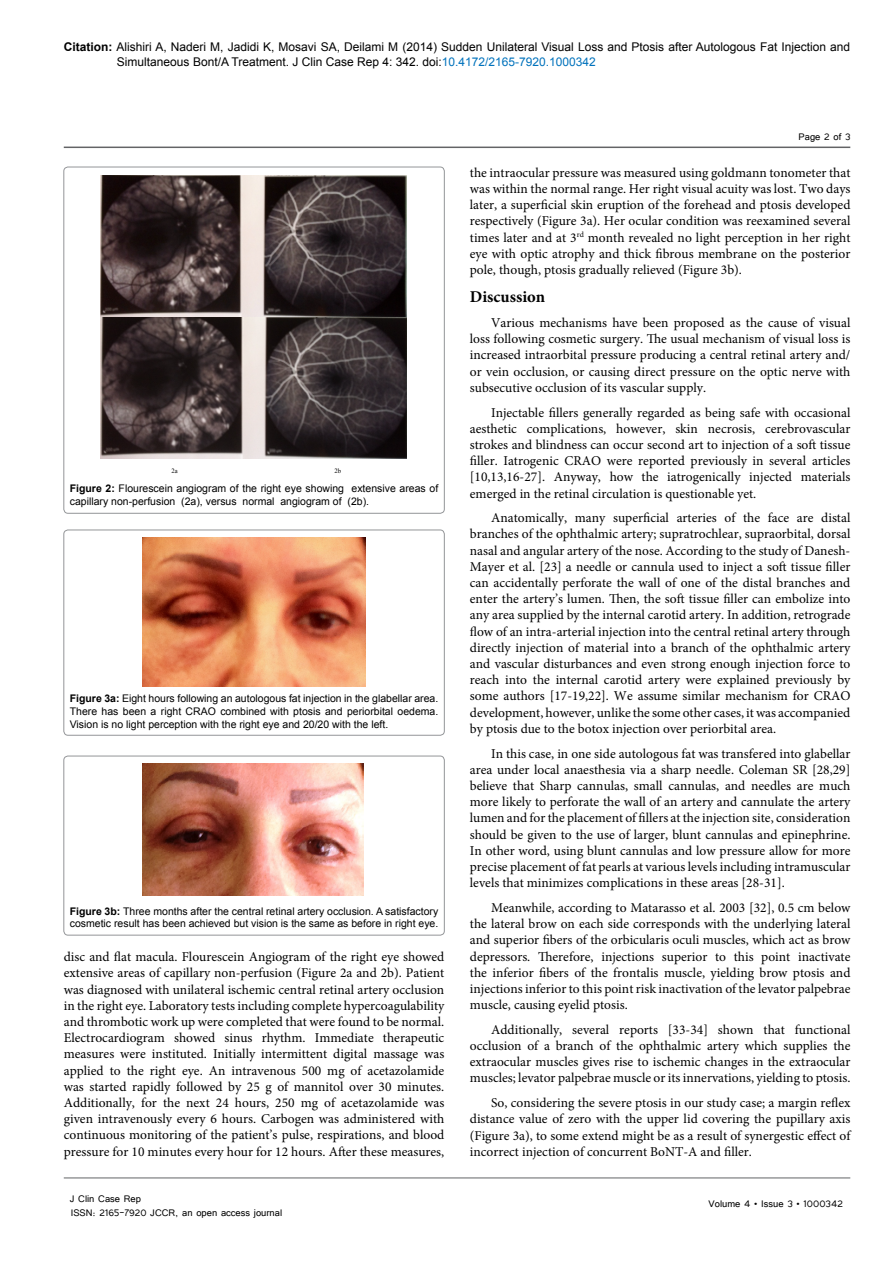
<style>
.page{position:relative;width:893px;height:1263px;background:#fff}
.page>*{position:absolute;margin:0;border:0;box-sizing:border-box;transform-origin:0 0}
.t1{font:700 16.5px "Minion Pro";color:#000}
.t2{font:13.5px/16.2px "Minion Pro";color:#000;text-align:justify}
.t3{font:12px/14.4px "Arial";color:#000}
.t4{font:12px/14.4px "Tunga";color:#000}
.t5{font:10.5px/12.6px "Arial";color:#000}
.t6{font:6.6px "Times New Roman";color:#000}
.s1{font-weight:700}
.s2{color:#0072bc}
</style>
<div class="page">
<hr style="left:64px;top:147px;width:786px;height:1px;background:#636466">
<hr style="left:64px;top:1178px;width:786px;height:1px;background:#636466">
<div style="left:64px;top:167px;width:380px;height:346px;border:1px solid #939598;border-radius:4px"></div>
<img style="left:100px;top:176px;width:306px;height:282px">
<div style="left:64px;top:530px;width:380px;height:205px;border:1px solid #939598;border-radius:4px"></div>
<img style="left:143px;top:538px;width:222px;height:148px">
<div style="left:64px;top:756px;width:380px;height:179px;border:1px solid #939598;border-radius:4px"></div>
<img style="left:143px;top:764px;width:220px;height:132px">
<p class="t3" style="left:117px;top:40px;width:735px;text-indent:-53px"><span class="s1">Citation:</span> Alishiri A, Naderi M, Jadidi K, Mosavi SA, Deilami M (2014) Sudden Unilateral Visual Loss and Ptosis after Autologous Fat Injection and<br>Simultaneous Bont/A Treatment. J Clin Case Rep 4: 342. doi:<span class="s2">10.4172/2165-7920.1000342</span></p>
<p class="t6" style="left:172px;top:466px;width:8px">2a</p>
<p class="t6" style="left:335px;top:466px;width:8px">2b</p>
<p class="t5" style="left:70px;top:482px;width:370px"><span class="s1">Figure 2:</span> Flourescein angiogram of the right eye showing extensive areas of capillary non-perfusion (2a), versus normal angiogram of (2b).</p>
<p class="t5" style="left:70px;top:692px;width:370px;text-align:justify"><span class="s1">Figure 3a:</span> Eight hours following an autologous fat injection in the glabellar area.<br>There has been a right CRAO combined with ptosis and periorbital oedema.<br>Vision is no light perception with the right eye and 20/20 with the left.</p>
<p class="t5" style="left:70px;top:905px;width:370px"><span class="s1">Figure 3b:</span> Three months after the central retinal artery occlusion. A satisfactory cosmetic result has been achieved but vision is the same as before in right eye.</p>
<p class="t2" style="left:64px;top:949px;width:382px">disc and flat macula. Flourescein Angiogram of the right eye showed extensive areas of capillary non-perfusion (Figure 2a and 2b). Patient was diagnosed with unilateral ischemic central retinal artery occlusion in the right eye. Laboratory tests including complete hypercoagulability and thrombotic work up were completed that were found to be normal.<br>Electrocardiogram showed sinus rhythm. Immediate therapeutic measures were instituted. Initially intermittent digital massage was applied to the right eye. An intravenous 500 mg of acetazolamide was started rapidly followed by 25 g of mannitol over 30 minutes.<br>Additionally, for the next 24 hours, 250 mg of acetazolamide was given intravenously every 6 hours. Carbogen was administered with continuous monitoring of the patient’s pulse, respirations, and blood pressure for 10 minutes every hour for 12 hours. After these measures,</p>
<p class="t4" style="left:70px;top:1190px;width:214px">J Clin Case Rep<br>ISSN: 2165-7920 JCCR, an open access journal</p>
<p class="t4" style="left:799px;top:128px;width:53px">Page 2 of 3</p>
<p class="t2" style="left:470px;top:164px;width:382px">the intraocular pressure was measured using goldmann tonometer that was within the normal range. Her right visual acuity was lost. Two days later, a superficial skin eruption of the forehead and ptosis developed respectively (Figure 3a). Her ocular condition was reexamined several times later and at 3<sup>rd</sup> month revealed no light perception in her right eye with optic atrophy and thick fibrous membrane on the posterior pole, though, ptosis gradually relieved (Figure 3b).</p>
<p class="t1" style="left:470px;top:285px;width:77px">Discussion</p>
<p class="t2" style="left:470px;top:315px;width:382px;text-indent:21px">Various mechanisms have been proposed as the cause of visual loss following cosmetic surgery. The usual mechanism of visual loss is increased intraorbital pressure producing a central retinal artery and/ or vein occlusion, or causing direct pressure on the optic nerve with subsecutive occlusion of its vascular supply.</p>
<p class="t2" style="left:470px;top:404px;width:382px;text-indent:21px">Injectable fillers generally regarded as being safe with occasional aesthetic complications, however, skin necrosis, cerebrovascular strokes and blindness can occur second art to injection of a soft tissue filler. Iatrogenic CRAO were reported previously in several articles [10,13,16-27]. Anyway, how the iatrogenically injected materials emerged in the retinal circulation is questionable yet.</p>
<p class="t2" style="left:470px;top:510px;width:382px;text-indent:21px">Anatomically, many superficial arteries of the face are distal branches of the ophthalmic artery; supratrochlear, supraorbital, dorsal nasal and angular artery of the nose. According to the study of Danesh-Mayer et al. [23] a needle or cannula used to inject a soft tissue filler can accidentally perforate the wall of one of the distal branches and enter the artery’s lumen. Then, the soft tissue filler can embolize into any area supplied by the internal carotid artery. In addition, retrograde flow of an intra-arterial injection into the central retinal artery through directly injection of material into a branch of the ophthalmic artery and vascular disturbances and even strong enough injection force to reach into the internal carotid artery were explained previously by some authors [17-19,22]. We assume similar mechanism for CRAO development, however, unlike the some other cases, it was accompanied by ptosis due to the botox injection over periorbital area.</p>
<p class="t2" style="left:470px;top:745px;width:382px;text-indent:21px">In this case, in one side autologous fat was transfered into glabellar area under local anaesthesia via a sharp needle. Coleman SR [28,29] believe that Sharp cannulas, small cannulas, and needles are much more likely to perforate the wall of an artery and cannulate the artery lumen and for the placement of fillers at the injection site, consideration should be given to the use of larger, blunt cannulas and epinephrine.<br>In other word, using blunt cannulas and low pressure allow for more precise placement of fat pearls at various levels including intramuscular levels that minimizes complications in these areas [28-31].</p>
<p class="t2" style="left:470px;top:899px;width:382px;text-indent:21px">Meanwhile, according to Matarasso et al. 2003 [32], 0.5 cm below the lateral brow on each side corresponds with the underlying lateral and superior fibers of the orbicularis oculi muscles, which act as brow depressors. Therefore, injections superior to this point inactivate the inferior fibers of the frontalis muscle, yielding brow ptosis and injections inferior to this point risk inactivation of the levator palpebrae muscle, causing eyelid ptosis.</p>
<p class="t2" style="left:470px;top:1021px;width:382px;text-indent:21px">Additionally, several reports [33-34] shown that functional occlusion of a branch of the ophthalmic artery which supplies the extraocular muscles gives rise to ischemic changes in the extraocular muscles; levator palpebrae muscle or its innervations, yielding to ptosis.</p>
<p class="t2" style="left:470px;top:1095px;width:382px;text-indent:21px">So, considering the severe ptosis in our study case; a margin reflex distance value of zero with the upper lid covering the pupillary axis (Figure 3a), to some extend might be as a result of synergestic effect of incorrect injection of concurrent BoNT-A and filler.</p>
<p class="t4" style="left:709px;top:1196px;width:136px">Volume 4 • Issue 3 • 1000342</p>
</div>
